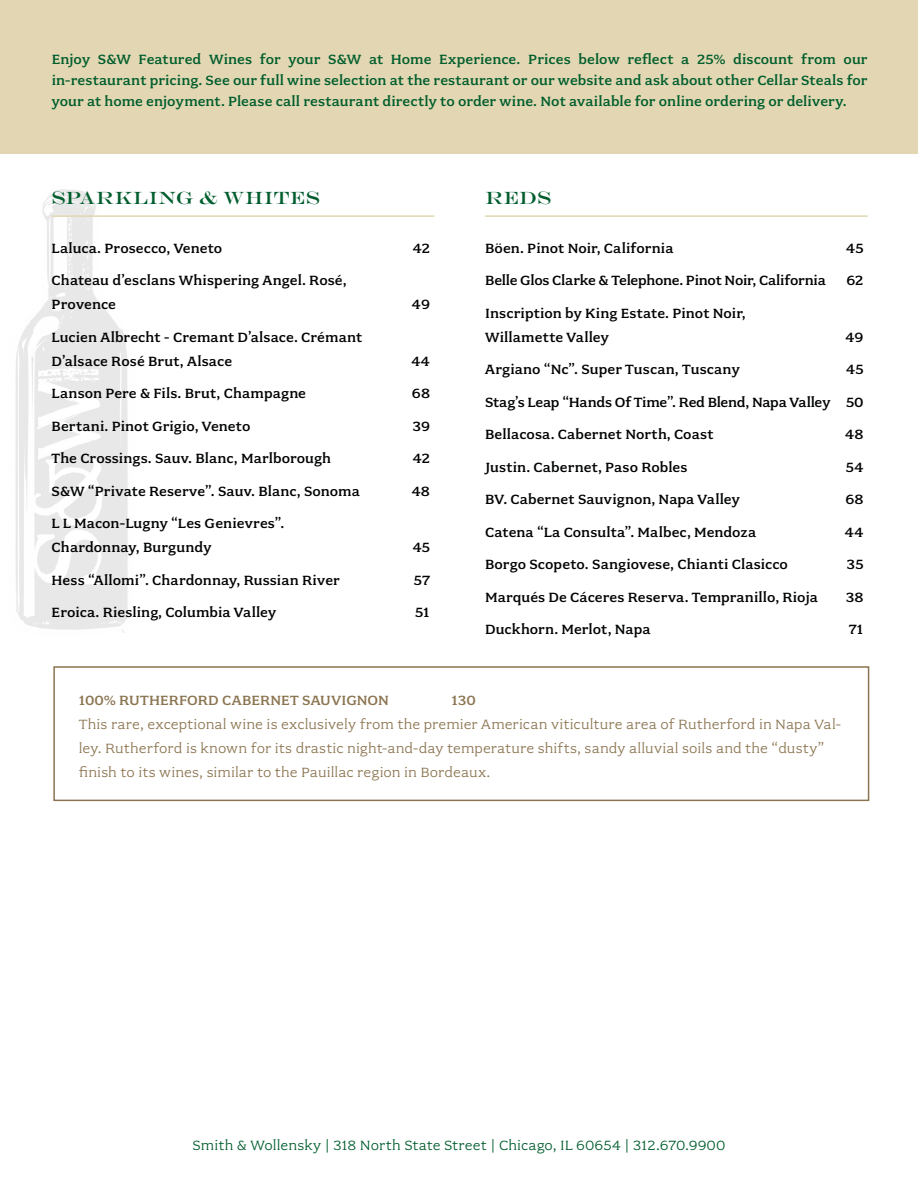
<style>
.page{position:relative;width:918px;height:1188px;background:#fff}
.page>*{position:absolute;margin:0;border:0;box-sizing:border-box;transform-origin:0 0}
.Module{font:18px "Engravers";letter-spacing:.03em;color:#005d2d}
.Wine_Style{font:500 15px/24px "Fairplex Wide OT";letter-spacing:.005em;color:#010203}
.t1{font:500 15px/21px "Fairplex Wide OT";letter-spacing:.005em;color:#005d2d;text-align:justify}
.t2{font:15px/24px "Fairplex Wide OT";letter-spacing:.005em;color:#8b7450}
.Wine_Style-2{font:500 15px "Fairplex Wide OT";letter-spacing:-.015em;color:#010203}
.t3{font:15px "Fairplex Wide OT";letter-spacing:.005em;color:#005d2d}
.t4{font:500 15px "Fairplex Wide OT";letter-spacing:.005em;color:#8b7450}
.s1{font-weight:500}
</style>
<div class="page">
<div style="left:0;top:0;width:918px;height:154px;background:#e2d7b2"></div>
<img style="left:15px;top:189px;width:113px;height:444px">
<hr style="left:52px;top:215px;width:382px;height:2px;background:#e2d7b2">
<hr style="left:485px;top:215px;width:383px;height:2px;background:#e2d7b2">
<div style="left:53px;top:666px;width:816px;height:135px;border:2px solid #8b7450"></div>
<p class="t1" style="left:52px;top:49px;width:817px">Enjoy S&amp;W Featured Wines for your S&amp;W at Home Experience. Prices below reflect a 25% discount from our in-restaurant pricing. See our full wine selection at the restaurant or our website and ask about other Cellar Steals for your at home enjoyment. Please call restaurant directly to order wine. Not available for online ordering or delivery.</p>
<p class="Module" style="left:52px;top:187px;width:270px">SPARKLING &amp; WHITES</p>
<p class="Module" style="left:485px;top:187px;width:68px">REDS</p>
<p class="Wine_Style" style="left:52px;top:236px;width:172px">Laluca. Prosecco, Veneto</p>
<p class="Wine_Style" style="left:413px;top:236px;width:19px">42</p>
<p class="Wine_Style" style="left:52px;top:269px;width:297px">Chateau d’esclans Whispering Angel. Rosé,<br>Provence</p>
<p class="Wine_Style" style="left:412px;top:293px;width:20px">49</p>
<p class="Wine_Style" style="left:52px;top:325px;width:312px">Lucien Albrecht - Cremant D’alsace. Crémant<br>D’alsace Rosé Brut, Alsace</p>
<p class="Wine_Style" style="left:411px;top:349px;width:20px">44</p>
<p class="Wine_Style" style="left:52px;top:382px;width:256px">Lanson Pere &amp; Fils. Brut, Champagne</p>
<p class="Wine_Style" style="left:412px;top:382px;width:20px">68</p>
<p class="Wine_Style" style="left:52px;top:414px;width:200px">Bertani. Pinot Grigio, Veneto</p>
<p class="Wine_Style" style="left:413px;top:414px;width:19px">39</p>
<p class="Wine_Style" style="left:52px;top:447px;width:281px">The Crossings. Sauv. Blanc, Marlborough</p>
<p class="Wine_Style" style="left:413px;top:447px;width:19px">42</p>
<p class="Wine_Style" style="left:52px;top:479px;width:310px">S&amp;W “Private Reserve”. Sauv. Blanc, Sonoma</p>
<p class="Wine_Style" style="left:412px;top:479px;width:20px">48</p>
<p class="Wine_Style" style="left:52px;top:512px;width:234px">L L Macon-Lugny “Les Genievres”.<br>Chardonnay, Burgundy</p>
<p class="Wine_Style" style="left:413px;top:536px;width:19px">45</p>
<p class="Wine_Style" style="left:52px;top:568px;width:290px">Hess “Allomi”. Chardonnay, Russian River</p>
<p class="Wine_Style" style="left:414px;top:568px;width:18px">57</p>
<p class="Wine_Style" style="left:52px;top:601px;width:226px">Eroica. Riesling, Columbia Valley</p>
<p class="Wine_Style" style="left:415px;top:601px;width:16px">51</p>
<p class="Wine_Style" style="left:485px;top:236px;width:190px">Böen. Pinot Noir, California</p>
<p class="Wine_Style" style="left:846px;top:236px;width:19px">45</p>
<p class="Wine_Style-2" style="left:485px;top:272px;width:342px">Belle Glos Clarke &amp; Telephone. Pinot Noir, California</p>
<p class="Wine_Style" style="left:846px;top:269px;width:19px">62</p>
<p class="Wine_Style" style="left:485px;top:301px;width:262px">Inscription by King Estate. Pinot Noir,<br>Willamette Valley</p>
<p class="Wine_Style" style="left:845px;top:325px;width:20px">49</p>
<p class="Wine_Style" style="left:485px;top:358px;width:256px">Argiano “Nc”. Super Tuscan, Tuscany</p>
<p class="Wine_Style" style="left:846px;top:358px;width:19px">45</p>
<p class="Wine_Style-2" style="left:485px;top:394px;width:380px">Stag’s Leap “Hands Of Time”. Red Blend, Napa Valley 50</p>
<p class="Wine_Style" style="left:485px;top:423px;width:230px">Bellacosa. Cabernet North, Coast</p>
<p class="Wine_Style" style="left:845px;top:423px;width:20px">48</p>
<p class="Wine_Style" style="left:485px;top:455px;width:204px">Justin. Cabernet, Paso Robles</p>
<p class="Wine_Style" style="left:846px;top:455px;width:19px">54</p>
<p class="Wine_Style" style="left:485px;top:488px;width:256px">BV. Cabernet Sauvignon, Napa Valley</p>
<p class="Wine_Style" style="left:845px;top:488px;width:20px">68</p>
<p class="Wine_Style" style="left:485px;top:520px;width:273px">Catena “La Consulta”. Malbec, Mendoza</p>
<p class="Wine_Style" style="left:845px;top:520px;width:20px">44</p>
<p class="Wine_Style" style="left:485px;top:553px;width:304px">Borgo Scopeto. Sangiovese, Chianti Clasicco</p>
<p class="Wine_Style" style="left:847px;top:553px;width:18px">35</p>
<p class="Wine_Style" style="left:485px;top:585px;width:334px">Marqués De Cáceres Reserva. Tempranillo, Rioja</p>
<p class="Wine_Style" style="left:846px;top:585px;width:19px">38</p>
<p class="Wine_Style" style="left:485px;top:618px;width:167px">Duckhorn. Merlot, Napa</p>
<p class="Wine_Style" style="left:849px;top:618px;width:16px">71</p>
<p class="t4" style="left:79px;top:692px;width:312px">100% RUTHERFORD CABERNET SAUVIGNON</p>
<p class="t2" style="left:79px;top:688px;width:764px;text-indent:373px"><span class="s1">130<br></span>This rare, exceptional wine is exclusively from the premier American viticulture area of Rutherford in Napa Val&shy;ley. Rutherford is known for its drastic night-and-day temperature shifts, sandy alluvial soils and the “dusty” finish to its wines, similar to the Pauillac region in Bordeaux.</p>
<p class="t3" style="left:193px;top:1137px;width:534px">Smith &amp; Wollensky | 318 North State Street | Chicago, IL 60654 | 312.670.9900</p>
</div>
